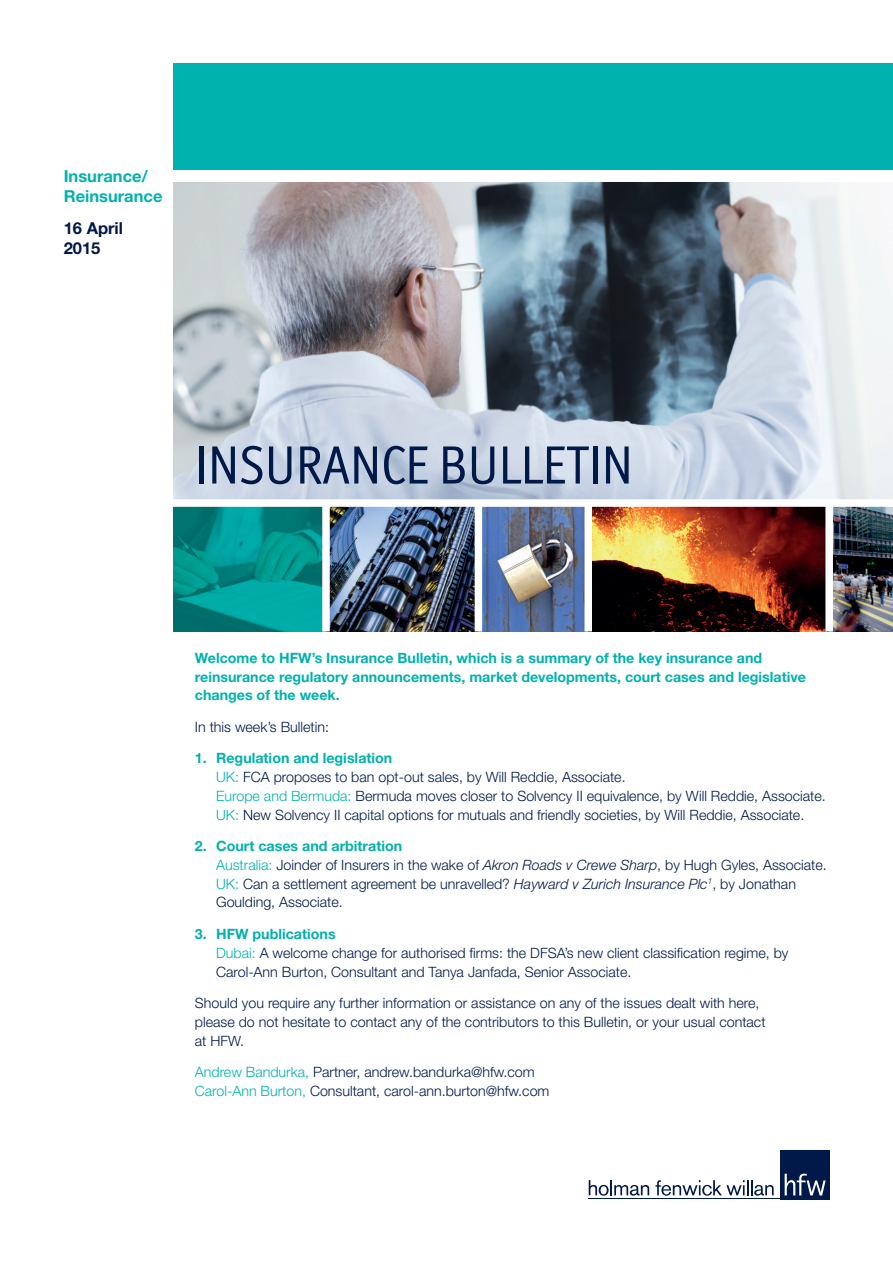
<style>
.page{position:relative;width:893px;height:1263px;background:#fff}
.page>*{position:absolute;margin:0;border:0;box-sizing:border-box;transform-origin:0 0}
.t1{font:54px "Officina Display ITC Std";color:#001948}
.t2{font:700 16.5px/19.8px "Helvetica Neue LT Std";color:#00b2ad}
.t3{font:700 16.5px/19.8px "Helvetica Neue LT Std";color:#001948}
.t4{font:300 14.25px/18.8px "Helvetica Neue LT Std";color:#001948}
.t5{font:700 14.25px/18.8px "Helvetica Neue LT Std";color:#00b2ad}
.s1{font-weight:700;color:#00b2ad}
.s2{color:#00b2ad}
.s3{font-style:italic}
</style>
<div class="page">
<div style="left:780px;top:1150px;width:49px;height:49px;background:#001948"></div>
<svg style="left:589px;top:1180px;width:60px;height:16px"></svg>
<svg style="left:655px;top:1180px;width:119px;height:16px"></svg>
<svg style="left:785px;top:1174px;width:41px;height:21px"></svg>
<hr style="left:588px;top:1198px;width:241px;height:1px;background:#001948">
<div style="left:174px;top:64px;width:719px;height:106px;background:#00b2ad"></div>
<img style="left:174px;top:183px;width:719px;height:316px">
<img style="left:174px;top:507px;width:148px;height:124px">
<img style="left:330px;top:507px;width:145px;height:124px">
<img style="left:482px;top:507px;width:102px;height:124px">
<svg style="left:592px;top:507px;width:233px;height:124px;background:#723d20"></svg>
<img style="left:833px;top:507px;width:60px;height:124px">
<p class="t2" style="left:64px;top:166px;width:100px">Insurance/<br>Reinsurance</p>
<p class="t3" style="left:64px;top:218px;width:61px">16 April<br>2015</p>
<h1 class="t1" style="left:195px;top:434px;width:440px">INSURANCE BULLETIN</h1>
<p class="t5" style="left:195px;top:648px;width:613px">Welcome to HFW’s Insurance Bulletin, which is a summary of the key insurance and reinsurance regulatory announcements, market developments, court cases and legislative changes of the week.</p>
<p class="t4" style="left:195px;top:717px;width:136px">In this week’s Bulletin:</p>
<p class="t4" style="left:216px;top:749px;width:611px;text-indent:-21px"><span class="s1">1. Regulation and legislation<br></span><span class="s2">UK:</span> FCA proposes to ban opt-out sales, by Will Reddie, Associate.<br><span class="s2">Europe and Bermuda:</span> Bermuda moves closer to Solvency II equivalence, by Will Reddie, Associate.<br><span class="s2">UK:</span> New Solvency II capital options for mutuals and friendly societies, by Will Reddie, Associate.</p>
<p class="t4" style="left:216px;top:836px;width:612px;text-indent:-21px"><span class="s1">2. Court cases and arbitration<br></span><span class="s2">Australia:</span> Joinder of Insurers in the wake of <span class="s3">Akron Roads v Crewe Sharp</span>, by Hugh Gyles, Associate.<br><span class="s2">UK:</span> Can a settlement agreement be unravelled? <span class="s3">Hayward v Zurich Insurance Plc</span><sup>1</sup>, by Jonathan Goulding, Associate.</p>
<p class="t4" style="left:216px;top:924px;width:574px;text-indent:-21px"><span class="s1">3. HFW publications<br></span><span class="s2">Dubai:</span> A welcome change for authorised firms: the DFSA’s new client classification regime, by<br>Carol-Ann Burton, Consultant and Tanya Janfada, Senior Associate.</p>
<p class="t4" style="left:195px;top:993px;width:572px">Should you require any further information or assistance on any of the issues dealt with here, please do not hesitate to contact any of the contributors to this Bulletin, or your usual contact at HFW.</p>
<p class="t4" style="left:195px;top:1062px;width:356px"><span class="s2">Andrew Bandurka,</span> Partner, andrew.bandurka@hfw.com<br><span class="s2">Carol-Ann Burton,</span> Consultant, carol-ann.burton@hfw.com</p>
</div>
